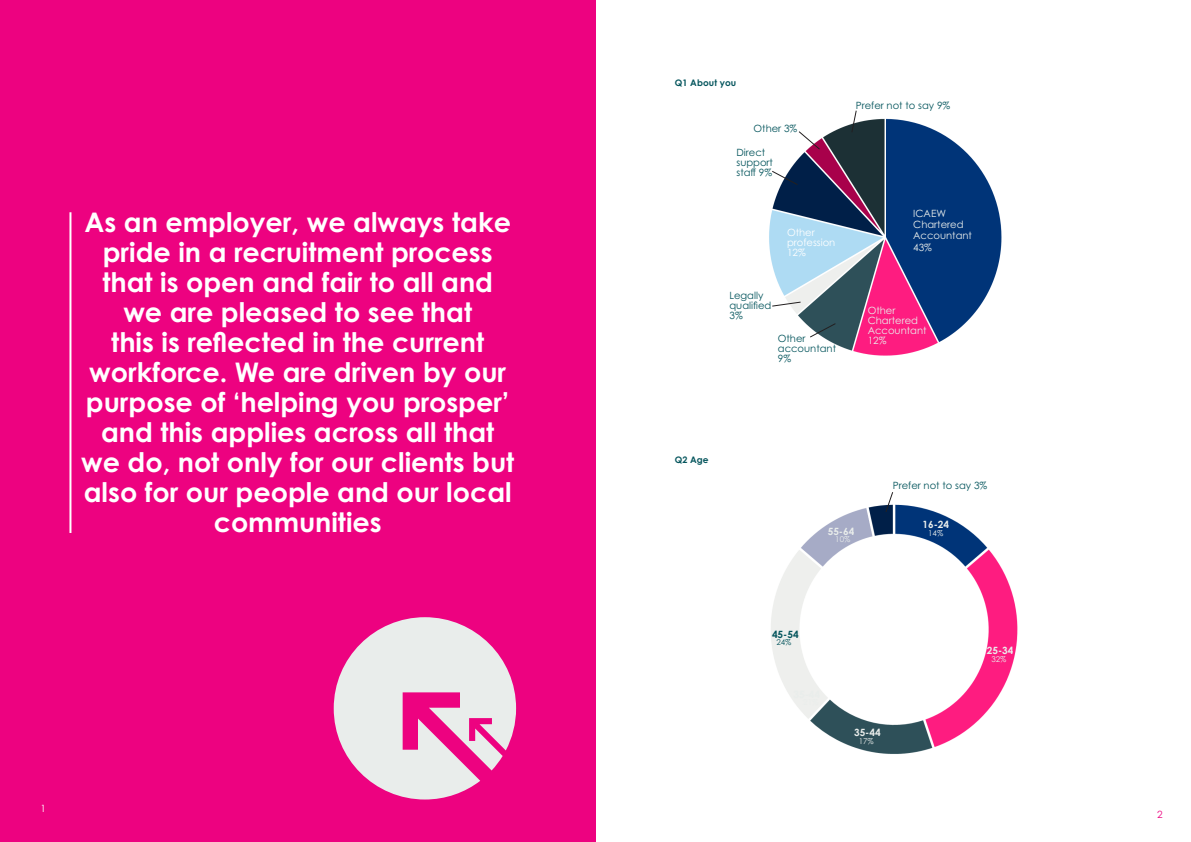
<style>
.page{position:relative;width:1191px;height:842px;background:#fff}
.page>*{position:absolute;margin:0;border:0;box-sizing:border-box;transform-origin:0 0}
.Pull_Quote{font:700 27px/30px "Century Gothic Pro";color:#fff;text-align:center}
.Subtitle_-_10pt{font:10px/10px "Century Gothic Pro";color:#05555d}
.Subtitle_-_10pt-2{font:10px/10px "Century Gothic Pro";color:#e9edeb}
.Subtitle_-_10pt-3{font:700 10px "Century Gothic Pro";color:#e9edeb}
.Subtitle_-_10pt-4{font:10px/10px "Century Gothic Pro";color:#fff}
.Subtitle_-_10pt-5{font:700 10px "Century Gothic Pro";color:#05555d}
.Body_intro{font:10px "Century Gothic Pro";color:#fff}
.Body_intro-2{font:10px "Century Gothic Pro";color:#ed0280}
.Body_Text{font:700 9px "Century Gothic Pro";letter-spacing:.01em;color:#05555d}
.Subtitle_-_10pt-6{font:8px "Century Gothic Pro";color:#e9edeb}
.Subtitle_-_10pt-7{font:8px "Century Gothic Pro";color:#05555d}
</style>
<div class="page">
<div style="left:0;top:0;width:595px;height:842px;background:#ed0280"></div>
<svg style="left:334px;top:617px;width:182px;height:182px"></svg>
<hr style="left:69px;top:212px;width:2px;height:321px;background:#fff">
<img style="left:769px;top:118px;width:233px;height:238px">
<img style="left:771px;top:504px;width:247px;height:250px">
<svg style="left:850px;top:110px;width:7px;height:23px"></svg>
<svg style="left:884px;top:492px;width:10px;height:21px"></svg>
<svg style="left:771px;top:170px;width:28px;height:16px"></svg>
<svg style="left:797px;top:130px;width:24px;height:21px"></svg>
<svg style="left:809px;top:322px;width:27px;height:16px"></svg>
<svg style="left:771px;top:301px;width:30px;height:6px"></svg>
<p class="Pull_Quote" style="left:81px;top:207px;width:435px">As an employer, we always take pride in a recruitment process that is open and fair to all and we are pleased to see that<br>this is reflected in the current workforce. We are driven by our purpose of ‘helping you prosper’ and this applies across all that we do, not only for our clients but also for our people and our local communities</p>
<p class="Body_intro" style="left:41px;top:802px;width:7px">1</p>
<p class="Body_Text" style="left:675px;top:77px;width:63px">Q1 About you</p>
<p class="Subtitle_-_10pt" style="left:753px;top:124px;width:45px">Other 3%</p>
<p class="Subtitle_-_10pt" style="left:736px;top:147px;width:38px">Direct support staff 9%</p>
<p class="Subtitle_-_10pt" style="left:729px;top:291px;width:43px">Legally qualified<br>3%</p>
<p class="Subtitle_-_10pt-4" style="left:787px;top:227px;width:50px">Other profession<br>12%</p>
<p class="Subtitle_-_10pt" style="left:778px;top:334px;width:60px">Other accountant<br>9%</p>
<p class="Subtitle_-_10pt" style="left:855px;top:100px;width:96px">Prefer not to say 9%</p>
<p class="Subtitle_-_10pt-2" style="left:913px;top:208px;width:34px">ICAEW</p>
<p class="Subtitle_-_10pt-2" style="left:913px;top:219px;width:52px">Chartered</p>
<p class="Subtitle_-_10pt-2" style="left:913px;top:231px;width:60px">Accountant</p>
<p class="Subtitle_-_10pt-2" style="left:913px;top:242px;width:20px">43%</p>
<p class="Subtitle_-_10pt-2" style="left:867px;top:306px;width:60px">Other<br>Chartered<br>Accountant<br>12%</p>
<p class="Body_Text" style="left:675px;top:454px;width:35px">Q2 Age</p>
<p class="Subtitle_-_10pt" style="left:892px;top:480px;width:96px">Prefer not to say 3%</p>
<p class="Subtitle_-_10pt-3" style="left:827px;top:525px;width:28px">55-64</p>
<p class="Subtitle_-_10pt-6" style="left:835px;top:534px;width:17px">10%</p>
<p class="Subtitle_-_10pt-5" style="left:772px;top:628px;width:28px">45-54</p>
<p class="Subtitle_-_10pt-7" style="left:776px;top:638px;width:17px">24%</p>
<p class="Subtitle_-_10pt-3" style="left:854px;top:726px;width:28px">35-44</p>
<p class="Subtitle_-_10pt-6" style="left:858px;top:736px;width:17px">17%</p>
<p class="Subtitle_-_10pt-3" style="left:922px;top:519px;width:28px">16-24</p>
<p class="Subtitle_-_10pt-6" style="left:928px;top:529px;width:17px">14%</p>
<p class="Subtitle_-_10pt-3" style="left:986px;top:644px;width:28px">25-34</p>
<p class="Subtitle_-_10pt-6" style="left:991px;top:654px;width:17px">32%</p>
<p class="Body_intro-2" style="left:1157px;top:808px;width:7px">2</p>
</div>
